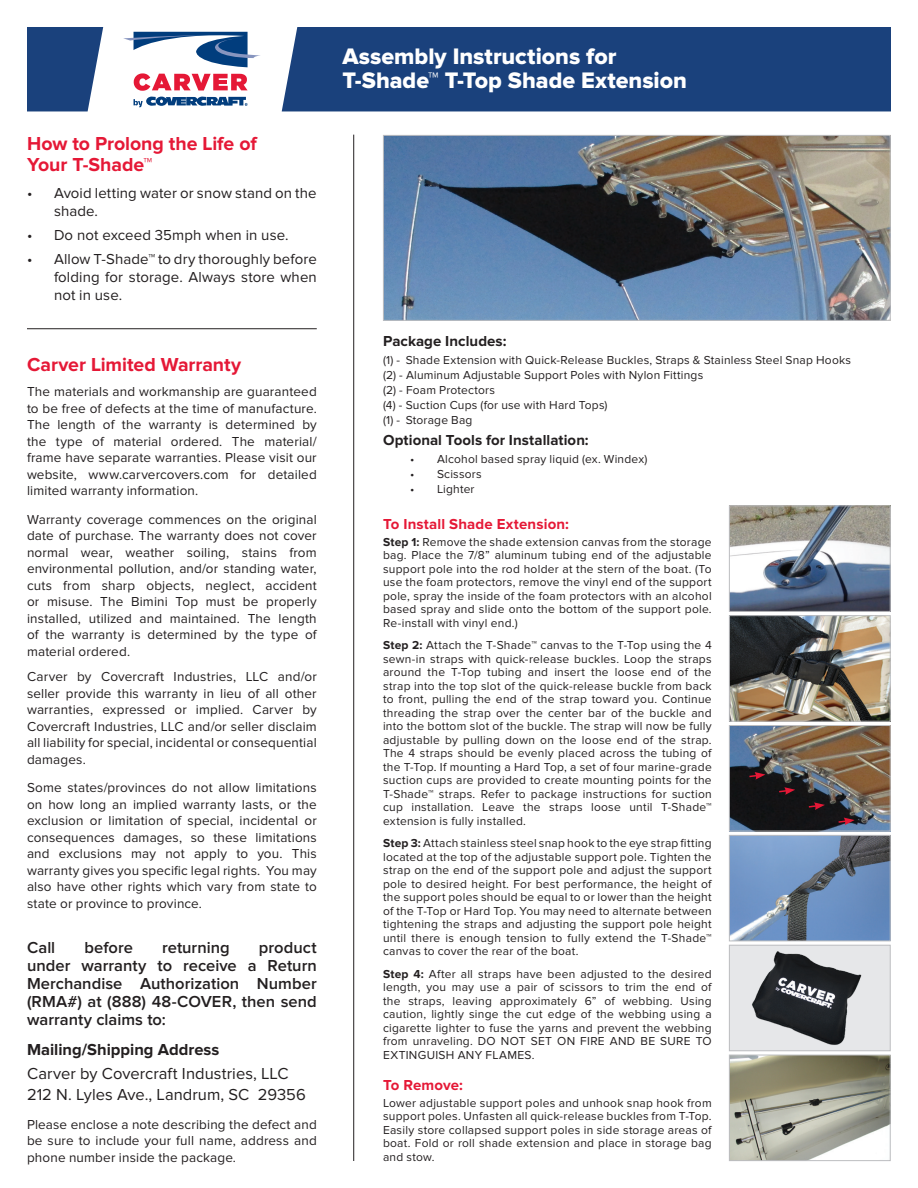
<style>
.page{position:relative;width:918px;height:1188px;background:#fff}
.page>*{position:absolute;margin:0;border:0;box-sizing:border-box;transform-origin:0 0}
._2017_Headline{font:23.25px "Proxima Nova Extrabld";color:#fff}
.t1{font:700 19.5px "Proxima Nova";letter-spacing:-.005em;color:#e51836}
.t2{font:600 16.5px/18px "Proxima Nova";color:#231f20;text-align:justify}
.t3{font:16.5px "Proxima Nova";color:#231f20}
.t4{font:700 16.5px "Proxima Nova";color:#231f20}
.t5{font:15px/18px "Proxima Nova";letter-spacing:.005em;color:#231f20}
.t6{font:700 15px "Proxima Nova";letter-spacing:.005em;color:#231f20}
.t7{font:700 15px "Proxima Nova";letter-spacing:.01em;color:#e51836}
.t8{font:13.5px/16.5px "Proxima Nova";letter-spacing:.01em;color:#231f20;text-align:justify}
.t9{font:12px/13.5px "Proxima Nova";letter-spacing:.02em;color:#231f20;text-align:justify}
.s1{font-weight:700}
</style>
<div class="page">
<div style="left:282px;top:27px;width:609px;height:84px;background:#1a417c"></div>
<svg style="left:27px;top:27px;width:76px;height:84px;background:#305388"></svg>
<svg style="left:123px;top:32px;width:137px;height:35px"></svg>
<svg style="left:134px;top:73px;width:114px;height:18px"></svg>
<svg style="left:134px;top:97px;width:114px;height:10px"></svg>
<hr style="left:353px;top:135px;width:1px;height:1026px;background:#231f20">
<hr style="left:27px;top:328px;width:290px;height:1px;background:#231f20">
<img style="left:385px;top:137px;width:504px;height:182px">
<div style="left:383px;top:135px;width:508px;height:186px;border:1px solid #bcbdc0"></div>
<img style="left:731px;top:507px;width:158px;height:103px">
<div style="left:729px;top:505px;width:162px;height:107px;border:1px solid #bcbdc0"></div>
<img style="left:731px;top:617px;width:158px;height:103px">
<div style="left:729px;top:615px;width:162px;height:107px;border:1px solid #bcbdc0"></div>
<img style="left:731px;top:727px;width:158px;height:102px">
<div style="left:729px;top:725px;width:162px;height:106px;border:1px solid #bcbdc0"></div>
<img style="left:731px;top:837px;width:158px;height:102px">
<div style="left:729px;top:835px;width:162px;height:106px;border:1px solid #bcbdc0"></div>
<div style="left:729px;top:945px;width:161px;height:106px;background:#e6e7e9"></div>
<img style="left:752px;top:951px;width:110px;height:94px">
<div style="left:729px;top:945px;width:162px;height:106px;border:1px solid #bcbdc0"></div>
<img style="left:731px;top:1057px;width:158px;height:102px">
<div style="left:729px;top:1055px;width:162px;height:106px;border:1px solid #bcbdc0"></div>
<svg style="left:748px;top:772px;width:17px;height:8px"></svg>
<svg style="left:777px;top:787px;width:18px;height:8px"></svg>
<svg style="left:807px;top:802px;width:18px;height:8px"></svg>
<svg style="left:837px;top:818px;width:18px;height:7px"></svg>
<p class="t1" style="left:27px;top:135px;width:231px">How to Prolong the Life of</p>
<p class="t1" style="left:27px;top:156px;width:127px">Your T-Shade™</p>
<p class="t5" style="left:54px;top:184px;width:264px;text-indent:-27px">• Avoid letting water or snow stand on the shade.</p>
<p class="t5" style="left:27px;top:226px;width:263px">• Do not exceed 35mph when in use.</p>
<p class="t5" style="left:54px;top:250px;width:264px;text-align:justify;text-indent:-27px">• Allow T-Shade™ to dry thoroughly before folding for storage. Always store when not in use.</p>
<p class="t1" style="left:27px;top:355px;width:216px">Carver Limited Warranty</p>
<p class="t8" style="left:27px;top:384px;width:291px">The materials and workmanship are guaranteed to be free of defects at the time of manufacture.<br>The length of the warranty is determined by the type of material ordered. The material/ frame have separate warranties. Please visit our website, www.carvercovers.com for detailed limited warranty information.</p>
<p class="t8" style="left:27px;top:511px;width:291px">Warranty coverage commences on the original date of purchase. The warranty does not cover normal wear, weather soiling, stains from environmental pollution, and/or standing water, cuts from sharp objects, neglect, accident or misuse. The Bimini Top must be properly installed, utilized and maintained. The length of the warranty is determined by the type of material ordered.</p>
<p class="t8" style="left:27px;top:669px;width:291px">Carver by Covercraft Industries, LLC and/or seller provide this warranty in lieu of all other warranties, expressed or implied. Carver by Covercraft Industries, LLC and/or seller disclaim all liability for special, incidental or consequential damages.</p>
<p class="t8" style="left:27px;top:780px;width:291px">Some states/provinces do not allow limitations on how long an implied warranty lasts, or the exclusion or limitation of special, incidental or consequences damages, so these limitations and exclusions may not apply to you. This warranty gives you specific legal rights. You may also have other rights which vary from state to state or province to province.</p>
<p class="t2" style="left:27px;top:939px;width:30px">Call</p>
<p class="t2" style="left:85px;top:939px;width:50px">before</p>
<p class="t2" style="left:162px;top:939px;width:69px">returning</p>
<p class="t2" style="left:27px;top:939px;width:291px;text-indent:232px">product under warranty to receive a Return Merchandise Authorization Number (RMA#) at (888) 48-COVER, then send warranty claims to:</p>
<p class="t4" style="left:27px;top:1042px;width:194px">Mailing/Shipping Address</p>
<p class="t3" style="left:27px;top:1064px;width:263px">Carver by Covercraft Industries, LLC</p>
<p class="t3" style="left:27px;top:1085px;width:280px">212 N. Lyles Ave., Landrum, SC 29356</p>
<p class="t8" style="left:27px;top:1116px;width:291px">Please enclose a note describing the defect and be sure to include your full name, address and phone number inside the package.</p>
<p class="_2017_Headline" style="left:342px;top:45px;width:276px">Assembly Instructions for</p>
<p class="_2017_Headline" style="left:342px;top:69px;width:346px">T-Shade™ T-Top Shade Extension</p>
<p class="t6" style="left:383px;top:334px;width:125px">Package Includes:</p>
<p class="t9" style="left:383px;top:354px;width:470px">(1) - Shade Extension with Quick-Release Buckles, Straps &amp; Stainless Steel Snap Hooks</p>
<p class="t9" style="left:383px;top:369px;width:322px">(2) - Aluminum Adjustable Support Poles with Nylon Fittings</p>
<p class="t9" style="left:383px;top:384px;width:113px">(2) - Foam Protectors</p>
<p class="t9" style="left:383px;top:399px;width:226px">(4) - Suction Cups (for use with Hard Tops)</p>
<p class="t9" style="left:383px;top:414px;width:91px">(1) - Storage Bag</p>
<p class="t6" style="left:383px;top:433px;width:207px">Optional Tools for Installation:</p>
<p class="t9" style="left:410px;top:453px;width:239px">• Alcohol based spray liquid (ex. Windex)</p>
<p class="t9" style="left:410px;top:468px;width:73px">• Scissors</p>
<p class="t9" style="left:410px;top:483px;width:66px">• Lighter</p>
<p class="t7" style="left:383px;top:517px;width:187px">To Install Shade Extension:</p>
<p class="t9" style="left:383px;top:535px;width:330px"><span class="s1">Step 1:</span> Remove the shade extension canvas from the storage bag. Place the 7/8” aluminum tubing end of the adjustable support pole into the rod holder at the stern of the boat. (To use the foam protectors, remove the vinyl end of the support pole, spray the inside of the foam protectors with an alcohol based spray and slide onto the bottom of the support pole.<br>Re-install with vinyl end.)</p>
<p class="t9" style="left:383px;top:639px;width:330px"><span class="s1">Step 2:</span> Attach the T-Shade™ canvas to the T-Top using the 4 sewn-in straps with quick-release buckles. Loop the straps around the T-Top tubing and insert the loose end of the strap into the top slot of the quick-release buckle from back to front, pulling the end of the strap toward you. Continue threading the strap over the center bar of the buckle and into the bottom slot of the buckle. The strap will now be fully adjustable by pulling down on the loose end of the strap.<br>The 4 straps should be evenly placed across the tubing of the T-Top. If mounting a Hard Top, a set of four marine-grade suction cups are provided to create mounting points for the T-Shade™ straps. Refer to package instructions for suction cup installation. Leave the straps loose until T-Shade™ extension is fully installed.</p>
<p class="t9" style="left:383px;top:837px;width:330px"><span class="s1">Step 3:</span> Attach stainless steel snap hook to the eye strap fitting located at the top of the adjustable support pole. Tighten the strap on the end of the support pole and adjust the support pole to desired height. For best performance, the height of the support poles should be equal to or lower than the height of the T-Top or Hard Top. You may need to alternate between tightening the straps and adjusting the support pole height until there is enough tension to fully extend the T-Shade™ canvas to cover the rear of the boat.</p>
<p class="t9" style="left:383px;top:967px;width:330px"><span class="s1">Step 4:</span> After all straps have been adjusted to the desired length, you may use a pair of scissors to trim the end of the straps, leaving approximately 6” of webbing. Using caution, lightly singe the cut edge of the webbing using a cigarette lighter to fuse the yarns and prevent the webbing from unraveling. DO NOT SET ON FIRE AND BE SURE TO EXTINGUISH ANY FLAMES.</p>
<p class="t7" style="left:383px;top:1078px;width:81px">To Remove:</p>
<p class="t9" style="left:383px;top:1096px;width:330px">Lower adjustable support poles and unhook snap hook from support poles. Unfasten all quick-release buckles from T-Top.<br>Easily store collapsed support poles in side storage areas of boat. Fold or roll shade extension and place in storage bag and stow.</p>
</div>
